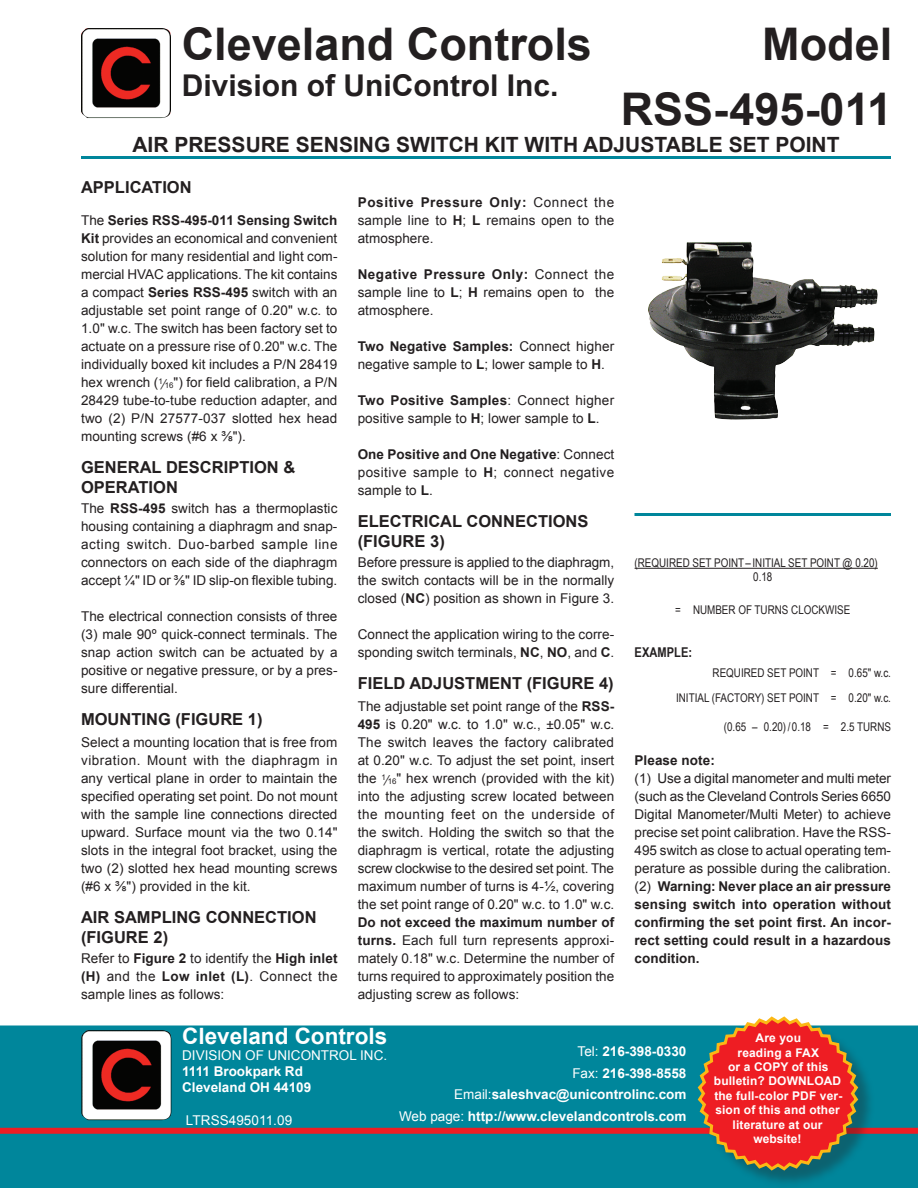
<style>
.page{position:relative;width:918px;height:1188px;background:#fff}
.page>*{position:absolute;margin:0;border:0;box-sizing:border-box;transform-origin:0 0}
.Headline{font:700 45px "Arial";color:#231f20}
.t1{font:700 30px "Arial";color:#231f20}
.t2{font:700 22.5px "Arial";color:#fff}
.Subhead_1{font:700 21px "Arial";color:#231f20}
.Subhead_2{font:700 16.5px/19.8px "Arial";color:#231f20}
.Body_lead{font:13.5px/18px "Arial";letter-spacing:.005em;color:#231f20;text-align:justify}
.Body_lead-2{font:700 13.5px/18px "Arial";letter-spacing:.005em;color:#231f20;text-align:justify}
.t3{font:700 13.5px/21.6px "Arial";color:#fff}
.t4{font:13.5px "Arial";color:#fff}
.Body_lead-3{font:700 13.5px "Arial Narrow";letter-spacing:.005em;color:#231f20}
.Body_lead-4{font:12px "Arial Narrow";color:#231f20}
.t5{font:700 12px/14.4px "Arial";letter-spacing:.01em;color:#fff;text-align:center}
.s1{font-weight:700}
.s2{font-family:"Arial Narrow"}
.s3{font-weight:400}
</style>
<div class="page">
<div style="left:0;top:1026px;width:918px;height:162px;background:#00869b"></div>
<div style="left:0;top:1128px;width:918px;height:6px;background:#ee1d23"></div>
<div style="left:701px;top:1020px;width:175px;height:168px;background:#231f20;opacity:.35"></div>
<svg style="left:696px;top:1016px;width:164px;height:156px"></svg>
<img style="left:81px;top:1030px;width:90px;height:90px">
<img style="left:81px;top:28px;width:90px;height:90px">
<hr style="left:81px;top:156px;width:810px;height:3px;background:#00869b">
<hr style="left:634px;top:513px;width:257px;height:3px;background:#00869b">
<img style="left:648px;top:242px;width:227px;height:178px">
<hr style="left:635px;top:568px;width:243px;height:1px;background:#231f20">
<h1 class="Headline" style="left:182px;top:14px;width:412px">Cleveland Controls</h1>
<h2 class="t1" style="left:182px;top:65px;width:378px">Division of UniControl Inc.</h2>
<p class="Headline" style="left:762px;top:14px;width:132px">Model</p>
<p class="Headline" style="left:621px;top:79px;width:273px">RSS-495-011</p>
<p class="Subhead_1" style="left:132px;top:131px;width:709px">AIR PRESSURE SENSING SWITCH KIT WITH ADJUSTABLE SET POINT</p>
<p class="Subhead_2" style="left:81px;top:178px;width:112px">APPLICATION</p>
<p class="Body_lead" style="left:81px;top:211px;width:258px">The <span class="s1">Series RSS-495-011 Sensing Switch Kit</span> provides an economical and convenient solution for many residential and light com&shy;mercial HVAC applications. The kit contains a compact <span class="s1">Series RSS-495</span> switch with an adjustable set point range of 0.20" w.c. to 1.0" w.c. The switch has been factory set to actuate on a pressure rise of 0.20" w.c. The individually boxed kit includes a P/N 28419 hex wrench (<sup>1</sup><span class="s2">⁄</span><sub>16</sub>") for field calibration, a P/N 28429 tube-to-tube reduction adapter, and two (2) P/N 27577-037 slotted hex head mounting screws (#6 x ⅜").</p>
<p class="Subhead_2" style="left:81px;top:458px;width:216px">GENERAL DESCRIPTION &amp;<br>OPERATION</p>
<p class="Body_lead" style="left:81px;top:499px;width:258px">The <span class="s1">RSS-495</span> switch has a thermoplastic housing containing a diaphragm and snap&shy;acting switch. Duo-barbed sample line connectors on each side of the diaphragm accept ¼" ID or ⅜" ID slip-on flexible tubing.</p>
<p class="Body_lead" style="left:81px;top:607px;width:258px">The electrical connection consists of three (3) male 90º quick-connect terminals. The snap action switch can be actuated by a positive or negative pressure, or by a pres&shy;sure differential.</p>
<p class="Subhead_2" style="left:81px;top:710px;width:183px">MOUNTING (FIGURE 1)</p>
<p class="Body_lead" style="left:81px;top:733px;width:258px">Select a mounting location that is free from vibration. Mount with the diaphragm in any vertical plane in order to maintain the specified operating set point. Do not mount with the sample line connections directed upward. Surface mount via the two 0.14" slots in the integral foot bracket, using the two (2) slotted hex head mounting screws (#6 x ⅜") provided in the kit.</p>
<p class="Subhead_2" style="left:81px;top:908px;width:237px">AIR SAMPLING CONNECTION (FIGURE 2)</p>
<p class="Body_lead" style="left:81px;top:949px;width:258px">Refer to <span class="s1">Figure 2</span> to identify the <span class="s1">High inlet (H)</span> and the <span class="s1">Low inlet (L)</span>. Connect the sample lines as follows:</p>
<p class="Body_lead" style="left:358px;top:193px;width:258px"><span class="s1">Positive Pressure Only:</span> Connect the sample line to <span class="s1">H</span>; <span class="s1">L</span> remains open to the atmosphere.</p>
<p class="Body_lead" style="left:358px;top:265px;width:258px"><span class="s1">Negative Pressure Only:</span> Connect the sample line to <span class="s1">L</span>; <span class="s1">H</span> remains open to the atmosphere.</p>
<p class="Body_lead" style="left:358px;top:337px;width:258px"><span class="s1">Two Negative Samples:</span> Connect higher negative sample to <span class="s1">L</span>; lower sample to <span class="s1">H</span>.</p>
<p class="Body_lead" style="left:358px;top:391px;width:258px"><span class="s1">Two Positive Samples</span>: Connect higher positive sample to <span class="s1">H</span>; lower sample to <span class="s1">L</span>.</p>
<p class="Body_lead" style="left:358px;top:445px;width:258px"><span class="s1">One Positive and One Negative</span>: Connect positive sample to <span class="s1">H</span>; connect negative sample to <span class="s1">L</span>.</p>
<p class="Subhead_2" style="left:358px;top:512px;width:232px">ELECTRICAL CONNECTIONS (FIGURE 3)</p>
<p class="Body_lead" style="left:358px;top:553px;width:258px">Before pressure is applied to the diaphragm, the switch contacts will be in the normally closed (<span class="s1">NC</span>) position as shown in Figure 3.</p>
<p class="Body_lead" style="left:358px;top:625px;width:258px">Connect the application wiring to the corre&shy;sponding switch terminals, <span class="s1">NC</span>, <span class="s1">NO</span>, and <span class="s1">C</span>.</p>
<p class="Subhead_2" style="left:358px;top:674px;width:258px">FIELD ADJUSTMENT (FIGURE 4)</p>
<p class="Body_lead" style="left:358px;top:697px;width:258px">The adjustable set point range of the <span class="s1">RSS-495</span> is 0.20" w.c. to 1.0" w.c., ±0.05" w.c.<br>The switch leaves the factory calibrated at 0.20" w.c. To adjust the set point, insert the <sup>1</sup><span class="s2">⁄</span><sub>16</sub>" hex wrench (provided with the kit) into the adjusting screw located between the mounting feet on the underside of the switch. Holding the switch so that the diaphragm is vertical, rotate the adjusting screw clockwise to the desired set point. The maximum number of turns is 4-½, covering the set point range of 0.20" w.c. to 1.0" w.c.<br><span class="s1">Do not exceed the maximum number of turns.</span> Each full turn represents approxi&shy;mately 0.18" w.c. Determine the number of turns required to approximately position the adjusting screw as follows:</p>
<p class="Body_lead-4" style="left:635px;top:554px;width:245px">(REQUIRED SET POINT– INITIAL SET POINT @ 0.20)</p>
<p class="Body_lead-4" style="left:753px;top:568px;width:21px">0.18</p>
<p class="Body_lead-4" style="left:675px;top:600px;width:177px">= NUMBER OF TURNS CLOCKWISE</p>
<p class="Body_lead-3" style="left:635px;top:642px;width:59px">EXAMPLE:</p>
<p class="Body_lead-4" style="left:713px;top:664px;width:180px">REQUIRED SET POINT = 0.65" w.c.</p>
<p class="Body_lead-4" style="left:676px;top:689px;width:216px">INITIAL (FACTORY) SET POINT = 0.20" w.c.</p>
<p class="Body_lead-4" style="left:724px;top:718px;width:169px">(0.65 – 0.20)/ 0.18 = 2.5 TURNS</p>
<p class="Body_lead-2" style="left:635px;top:752px;width:82px">Please note:</p>
<p class="Body_lead" style="left:635px;top:769px;width:258px">(1) Use a digital manometer and multi meter (such as the Cleveland Controls Series 6650<br>Digital Manometer/Multi Meter) to achieve precise set point calibration. Have the RSS-495 switch as close to actual operating tem&shy;perature as possible during the calibration.</p>
<p class="Body_lead-2" style="left:635px;top:878px;width:258px"><span class="s3">(2)</span> Warning: Never place an air pressure sensing switch into operation without confirming the set point first. An incor&shy;rect setting could result in a hazardous condition.</p>
<h3 class="t2" style="left:182px;top:1021px;width:207px">Cleveland Controls</h3>
<p class="t4" style="left:182px;top:1046px;width:207px">DIVISION OF UNICONTROL INC.</p>
<p class="t3" style="left:182px;top:1064px;width:131px;line-height:16.2px">1111 Brookpark Rd<br>Cleveland OH 44109</p>
<p class="t4" style="left:186px;top:1111px;width:108px">LTRSS495011.09</p>
<p class="t3" style="left:399px;top:1041px;width:289px;text-align:right"><span class="s3">Tel:</span> 216-398-0330<br><span class="s3">Fax:</span> 216-398-8558<br><span class="s3">Email:</span>saleshvac@unicontrolinc.com<br><span class="s3">Web page:</span> http://www.clevelandcontrols.com</p>
<p class="t5" style="left:714px;top:1031px;width:130px">Are you<br>reading a FAX<br>or a COPY of this bulletin? DOWNLOAD the full-color PDF ver&shy;sion of this and other literature at our website!</p>
</div>
